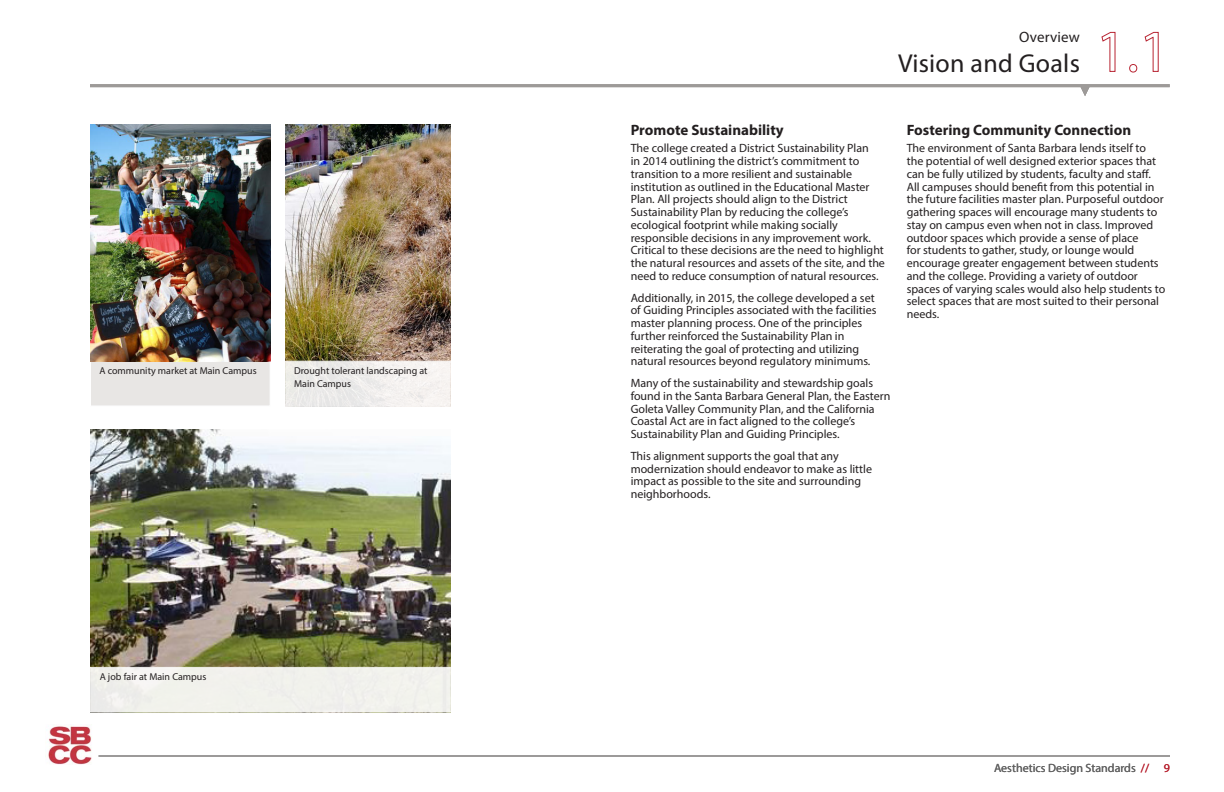
<style>
.page{position:relative;width:1224px;height:792px;background:#fff}
.page>*{position:absolute;margin:0;border:0;box-sizing:border-box;transform-origin:0 0}
.t1{font:26px "Myriad Pro";letter-spacing:.01em;color:#231f20}
.Subhead{font:700 15px "Myriad Pro";color:#231f20}
.t2{font:15px "Myriad Pro";letter-spacing:.01em;color:#231f20}
.Body_Text{font:12px/12.7px "Myriad Pro";color:#231f20}
.t3{font:12px "Myriad Pro";color:#626262}
.t4{font:10px/13px "Myriad Pro";color:#231f20}
.s1{color:#b82432}
</style>
<div class="page">
<img style="left:48px;top:726px;width:44px;height:38px">
<hr style="left:99px;top:756px;width:1071px;height:1px;background:#7c7a79">
<hr style="left:90px;top:84px;width:1080px;height:3px;background:#9d9a98">
<img style="left:90px;top:429px;width:361px;height:238px">
<svg style="left:1101px;top:31px;width:15px;height:41px"></svg>
<div style="left:1129px;top:64px;width:8px;height:9px;border:1px solid #b82432;border-radius:50%"></div>
<svg style="left:1144px;top:31px;width:15px;height:41px"></svg>
<svg style="left:1080px;top:87px;width:10px;height:9px"></svg>
<div style="left:90px;top:361px;width:181px;height:46px;background:#e8e6e4;border:1px solid #fff"></div>
<img style="left:90px;top:124px;width:181px;height:237px">
<div style="left:90px;top:667px;width:361px;height:46px;background:#f1f1ec;border:1px solid #fff"></div>
<img style="left:285px;top:124px;width:166px;height:237px">
<div style="left:285px;top:361px;width:166px;height:46px;background:#f0eeec;border:1px solid #fff"></div>
<p class="t4" style="left:99px;top:364px;width:159px">A community market at Main Campus</p>
<p class="t4" style="left:294px;top:364px;width:135px">Drought tolerant landscaping at<br>Main Campus</p>
<p class="t4" style="left:100px;top:670px;width:108px">A job fair at Main Campus</p>
<p class="t2" style="left:1019px;top:27px;width:62px">Overview</p>
<p class="t1" style="left:898px;top:47px;width:183px">Vision and Goals</p>
<p class="Subhead" style="left:631px;top:121px;width:155px">Promote Sustainability</p>
<p class="Body_Text" style="left:631px;top:142px;width:256px">The college created a District Sustainability Plan<br>in 2014 outlining the district’s commitment to transition to a more resilient and sustainable institution as outlined in the Educational Master Plan. All projects should align to the District Sustainability Plan by reducing the college’s ecological footprint while making socially responsible decisions in any improvement work.<br>Critical to these decisions are the need to highlight the natural resources and assets of the site, and the need to reduce consumption of natural resources.</p>
<p class="Body_Text" style="left:631px;top:291px;width:247px">Additionally, in 2015, the college developed a set of Guiding Principles associated with the facilities master planning process. One of the principles further reinforced the Sustainability Plan in reiterating the goal of protecting and utilizing natural resources beyond regulatory minimums.</p>
<p class="Body_Text" style="left:631px;top:377px;width:261px">Many of the sustainability and stewardship goals found in the Santa Barbara General Plan, the Eastern Goleta Valley Community Plan, and the California Coastal Act are in fact aligned to the college’s Sustainability Plan and Guiding Principles.</p>
<p class="Body_Text" style="left:631px;top:449px;width:243px">This alignment supports the goal that any modernization should endeavor to make as little impact as possible to the site and surrounding neighborhoods.</p>
<p class="Subhead" style="left:907px;top:121px;width:226px">Fostering Community Connection</p>
<p class="Body_Text" style="left:907px;top:142px;width:260px">The environment of Santa Barbara lends itself to the potential of well designed exterior spaces that can be fully utilized by students, faculty and staff.<br>All campuses should benefit from this potential in the future facilities master plan. Purposeful outdoor gathering spaces will encourage many students to stay on campus even when not in class. Improved outdoor spaces which provide a sense of place<br>for students to gather, study, or lounge would encourage greater engagement between students and the college. Providing a variety of outdoor spaces of varying scales would also help students to select spaces that are most suited to their personal needs.</p>
<p class="t3" style="left:994px;top:760px;width:177px">Aesthetics Design Standards <span class="s1">// 9</span></p>
</div>
